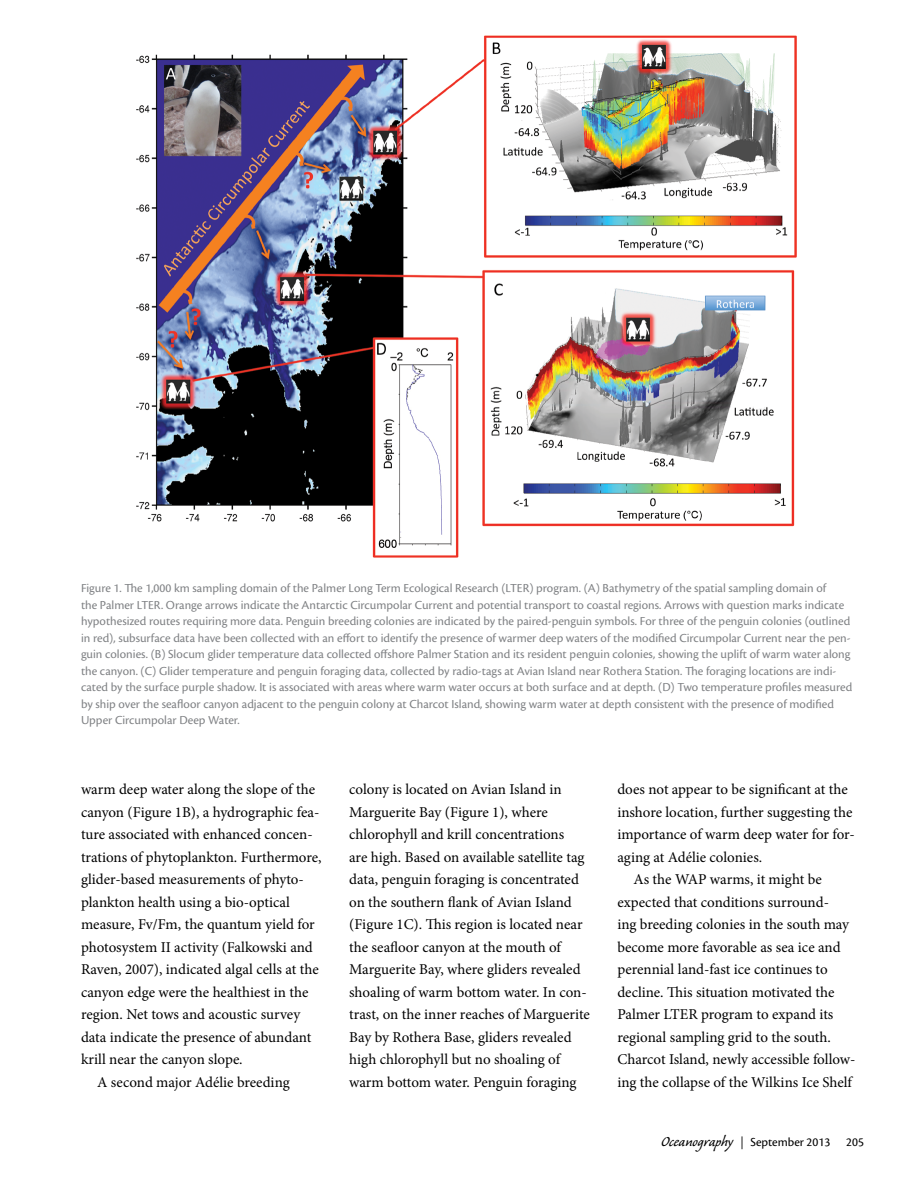
<style>
.page{position:relative;width:918px;height:1188px;background:#fff}
.page>*{position:absolute;margin:0;border:0;box-sizing:border-box;transform-origin:0 0}
.t1{font:15px/22.5px "Minion Pro";color:#000}
.t2{font:12.75px/16.5px "Cronos Pro";color:#808285}
.t3{font:12.75px "Cronos Pro";color:#000}
.s1{font-family:"Caliban";font-size:18px}
.s2{font-family:"Minion Pro"}
</style>
<div class="page">
<img style="left:136px;top:35px;width:661px;height:523px">
<p class="t2" style="left:81px;top:580px;width:432px">Figure 1. The 1,000 km sampling domain of the Palmer Long Term Ecological Research (LTER</p>
<p class="t2" style="left:529px;top:580px;width:299px">) program. (A) Bathymetry of the spatial sampling domain of</p>
<p class="t2" style="left:81px;top:596px;width:63px">the Palmer LTER</p>
<p class="t2" style="left:81px;top:596px;width:773px;text-indent:80px">. Orange arrows indicate the Antarctic Circumpolar Current and potential transport to coastal regions. Arrows with question marks indicate hypothesized routes requiring more data. Penguin breeding colonies are indicated by the paired-penguin symbols. For three of the penguin colonies (outlined in red), subsurface data have been collected with an effort to identify the presence of warmer deep waters of the modified Circumpolar Current near the pen&shy;guin colonies. (B) Slocum glider temperature data collected offshore Palmer Station and its resident penguin colonies, showing the uplift of warm water along the canyon. (C) Glider temperature and penguin foraging data, collected by radio-tags at Avian Island near Rothera Station. The foraging locations are indi&shy;cated by the surface purple shadow. It is associated with areas where warm water occurs at both surface and at depth. (D) Two temperature profiles measured by ship over the seafloor canyon adjacent to the penguin colony at Charcot Island, showing warm water at depth consistent with the presence of modified Upper Circumpolar Deep Water.</p>
<p class="t1" style="left:81px;top:778px;width:236px">warm deep water along the slope of the</p>
<p class="t1" style="left:81px;top:801px;width:240px">canyon (Figure 1B), a hydrographic fea-</p>
<p class="t1" style="left:81px;top:823px;width:233px">ture associated with enhanced concen-</p>
<p class="t1" style="left:81px;top:846px;width:242px">trations of phytoplankton. Furthermore,</p>
<p class="t1" style="left:81px;top:868px;width:224px">glider-based measurements of phyto-</p>
<p class="t1" style="left:81px;top:891px;width:210px">plankton health using a bio-optical</p>
<p class="t1" style="left:81px;top:913px;width:235px">measure, Fv/Fm, the quantum yield for</p>
<p class="t1" style="left:81px;top:936px;width:233px">photosystem II activity (Falkowski and</p>
<p class="t1" style="left:81px;top:958px;width:239px">Raven, 2007), indicated algal cells at the</p>
<p class="t1" style="left:81px;top:981px;width:229px">canyon edge were the healthiest in the</p>
<p class="t1" style="left:81px;top:1003px;width:221px">region. Net tows and acoustic survey</p>
<p class="t1" style="left:81px;top:1026px;width:232px">data indicate the presence of abundant</p>
<p class="t1" style="left:81px;top:1048px;width:163px">krill near the canyon slope.</p>
<p class="t1" style="left:97px;top:1071px;width:194px">A second major Adélie breeding</p>
<p class="t1" style="left:349px;top:778px;width:242px">colony is located on Avian Island in Marguerite Bay (Figure 1), where chlorophyll and krill concentrations<br>are high. Based on available satellite tag data, penguin foraging is concentrated on the southern flank of Avian Island (Figure 1C). This region is located near the seafloor canyon at the mouth of Marguerite Bay, where gliders revealed shoaling of warm bottom water. In con&shy;trast, on the inner reaches of Marguerite Bay by Rothera Base, gliders revealed high chlorophyll but no shoaling of warm bottom water. Penguin foraging</p>
<p class="t1" style="left:617px;top:778px;width:232px">does not appear to be significant at the</p>
<p class="t1" style="left:617px;top:801px;width:237px">inshore location, further suggesting the</p>
<p class="t1" style="left:617px;top:823px;width:239px">importance of warm deep water for for-</p>
<p class="t1" style="left:617px;top:846px;width:146px">aging at Adélie colonies.</p>
<p class="t1" style="left:634px;top:868px;width:190px">As the WAP warms, it might be</p>
<p class="t1" style="left:617px;top:891px;width:213px">expected that conditions surround-</p>
<p class="t1" style="left:617px;top:913px;width:233px">ing breeding colonies in the south may</p>
<p class="t1" style="left:617px;top:936px;width:225px">become more favorable as sea ice and</p>
<p class="t1" style="left:617px;top:958px;width:212px">perennial land-fast ice continues to</p>
<p class="t1" style="left:617px;top:981px;width:219px">decline. This situation motivated the</p>
<p class="t1" style="left:617px;top:1003px;width:218px">Palmer LTER program to expand its</p>
<p class="t1" style="left:617px;top:1026px;width:215px">regional sampling grid to the south.</p>
<p class="t1" style="left:617px;top:1048px;width:240px">Charcot Island, newly accessible follow-</p>
<p class="t1" style="left:617px;top:1071px;width:236px">ing the collapse of the Wilkins Ice Shelf</p>
<p class="t3" style="left:661px;top:1135px;width:171px"><span class="s1">Oceanography</span> <span class="s2">|</span> September 2013</p>
<p class="t3" style="left:846px;top:1134px;width:19px">205</p>
</div>
